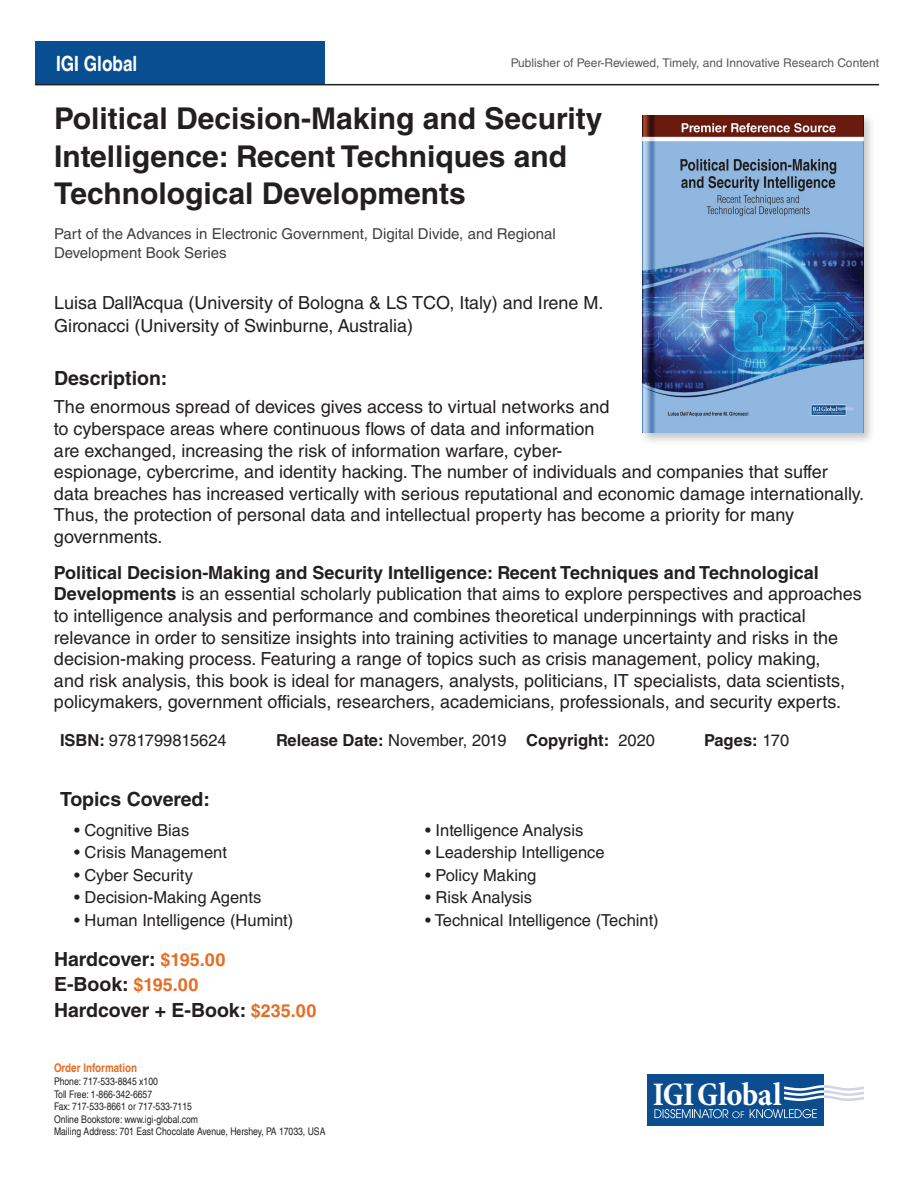
<style>
.page{position:relative;width:918px;height:1188px;background:#fff}
.page>*{position:absolute;margin:0;border:0;box-sizing:border-box;transform-origin:0 0}
.t1{font:700 condensed 33.3px "Minion Pro";letter-spacing:-.015em;color:#fff}
.t2{font:700 30px/37.5px "Helvetica LT Std";color:#231f20}
.t3{font:700 condensed 21px "Helvetica LT";color:#fff}
.t4{font:700 19.5px/25.5px "Helvetica LT Std";color:#231f20}
.t5{font:18px/21.6px "Helvetica LT Std";color:#231f20}
.t6{font:16.5px "Helvetica LT Std";color:#231f20}
.t7{font:700 16.5px "Helvetica LT Std";color:#231f20}
.t8{font:15px/19.5px "Helvetica LT Std";color:#3e3e3f}
.t9{font:12px "Helvetica LT Std";color:#57585a}
.t10{font:700 condensed 12px "Helvetica LT";color:#e56d25}
.t11{font:condensed 10.5px/12.6px "Helvetica LT";color:#231f20}
.s1{font-weight:700}
.s2{font-weight:400}
.s3{font-size:18px;color:#e56d25}
</style>
<div class="page">
<div style="left:35px;top:41px;width:290px;height:44px;background:#094e91"></div>
<svg style="left:647px;top:1125px;width:177px;height:1px"></svg>
<div style="left:647px;top:1074px;width:177px;height:51px;background:#0c4d90"></div>
<svg style="left:654px;top:1109px;width:90px;height:9px"></svg>
<svg style="left:750px;top:1109px;width:67px;height:9px"></svg>
<svg style="left:784px;top:1085px;width:80px;height:16px"></svg>
<hr style="left:35px;top:84px;width:844px;height:1px;background:#231f20">
<img style="left:642px;top:115px;width:230px;height:327px">
<img style="left:643px;top:116px;width:220px;height:316px">
<p class="t3" style="left:56px;top:50px;width:83px">IGI Global</p>
<p class="t9" style="left:511px;top:56px;width:370px">Publisher of Peer-Reviewed, Timely, and Innovative Research Content</p>
<h2 class="t2" style="left:54px;top:99px;width:550px">Political Decision-Making and Security<br>Intelligence: Recent Techniques and<br>Technological Developments</h2>
<p class="t8" style="left:54px;top:224px;width:503px">Part of the Advances in Electronic Government, Digital Divide, and Regional<br>Development Book Series</p>
<p class="t5" style="left:54px;top:292px;width:551px;line-height:22.5px">Luisa Dall’Acqua (University of Bologna &amp; LS TCO, Italy) and Irene M.<br>Gironacci (University of Swinburne, Australia)</p>
<p class="t4" style="left:54px;top:365px;width:115px">Description:</p>
<p class="t5" style="left:54px;top:396px;width:812px">The enormous spread of devices gives access to virtual networks and<br>to cyberspace areas where continuous ows of data and information<br>are exchanged, increasing the risk of information warfare, cyber-<br>espionage, cybercrime, and identity hacking. The number of individuals and companies that suffer data breaches has increased vertically with serious reputational and economic damage internationally.<br>Thus, the protection of personal data and intellectual property has become a priority for many governments.</p>
<p class="t5" style="left:54px;top:562px;width:809px"><span class="s1">Political Decision-Making and Security Intelligence: Recent Techniques and Technological Developments</span> is an essential scholarly publication that aims to explore perspectives and approaches to intelligence analysis and performance and combines theoretical underpinnings with practical relevance in order to sensitize insights into training activities to manage uncertainty and risks in the decision-making process. Featuring a range of topics such as crisis management, policy making,<br>and risk analysis, this book is ideal for managers, analysts, politicians, IT specialists, data scientists, policymakers, government officials, researchers, academicians, professionals, and security experts.</p>
<p class="t6" style="left:60px;top:730px;width:168px"><span class="s1">ISBN:</span> 9781799815624</p>
<p class="t7" style="left:276px;top:730px;width:381px">Release Date: <span class="s2">November, 2019</span> Copyright: <span class="s2">2020</span></p>
<p class="t7" style="left:704px;top:730px;width:87px">Pages: <span class="s2">170</span></p>
<p class="t4" style="left:60px;top:787px;width:152px">Topics Covered:</p>
<p class="t6" style="left:74px;top:820px;width:117px">• Cognitive Bias</p>
<p class="t6" style="left:74px;top:843px;width:154px">• Crisis Management</p>
<p class="t6" style="left:74px;top:865px;width:120px">• Cyber Security</p>
<p class="t6" style="left:74px;top:888px;width:189px">• Decision-Making Agents</p>
<p class="t6" style="left:74px;top:910px;width:221px">• Human Intelligence (Humint)</p>
<p class="t4" style="left:54px;top:946px;width:264px">Hardcover: <span class="s3">$195.00<br></span>E-Book: <span class="s3">$195.00<br></span>Hardcover + E-Book: <span class="s3">$235.00</span></p>
<p class="t10" style="left:54px;top:1061px;width:85px">Order Information</p>
<p class="t11" style="left:54px;top:1075px;width:273px">Phone: 717-533-8845 x100<br>Toll Free: 1-866-342-6657<br>Fax: 717-533-8661 or 717-533-7115<br>Online Bookstore: www.igi-global.com<br>Mailing Address: 701 East Chocolate Avenue, Hershey, PA 17033, USA</p>
<p class="t6" style="left:425px;top:820px;width:160px">• Intelligence Analysis</p>
<p class="t6" style="left:425px;top:843px;width:181px">• Leadership Intelligence</p>
<p class="t6" style="left:425px;top:865px;width:113px">• Policy Making</p>
<p class="t6" style="left:425px;top:888px;width:108px">• Risk Analysis</p>
<p class="t6" style="left:425px;top:910px;width:235px">• Technical Intelligence (Techint)</p>
<h1 class="t1" style="left:653px;top:1071px;width:130px">IGIGlobal</h1>
</div>
